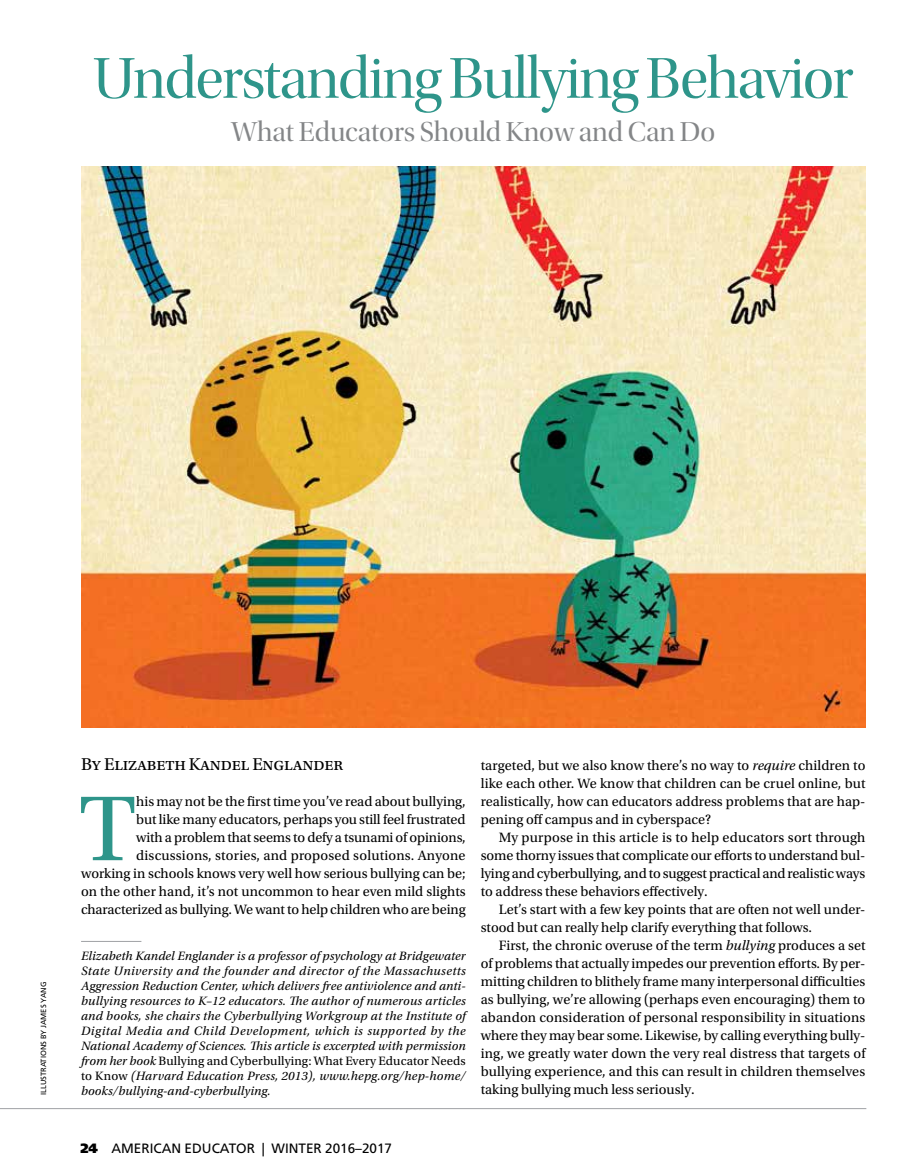
<style>
.page{position:relative;width:906px;height:1176px;background:#fff}
.page>*{position:absolute;margin:0;border:0;box-sizing:border-box;transform-origin:0 0}
.t1{font:96.9px "Utopia Std";color:#2e958a}
.t2{font:60px "Utopia Std Disp";letter-spacing:-.025em;color:#2e958a}
.t3{font:28.5px "Utopia Std Disp";letter-spacing:-.005em;color:#848688}
.t4{font:18px "Utopia Std";letter-spacing:-.01em;color:#000}
.t5{font:14.25px/18px "Utopia Std";letter-spacing:-.005em;color:#000;text-align:justify}
.t6{font:13.5px "Frutiger LT Std";color:#000}
.t7{font:italic 12.75px/15px "Utopia Std";letter-spacing:.015em;color:#000;text-align:justify}
.t8{font:7.5px "Frutiger LT Std";color:#000}
.s1{font-style:normal}
.s2{font-style:italic}
.s3{font-weight:900}
</style>
<div class="page">
<hr style="left:0;top:1107px;width:865px;height:1px;background:#9fa1a4">
<hr style="left:81px;top:940px;width:60px;height:1px;background:#9fa1a4">
<img style="left:81px;top:166px;width:784px;height:561px">
<h2 class="t2" style="left:93px;top:46px;width:761px">Understanding Bullying Behavior</h2>
<h3 class="t3" style="left:231px;top:117px;width:485px">What Educators Should Know and Can Do</h3>
<p class="t8" style="left:39px;top:1094px;width:114px;rotate:-90deg">ILLUSTRATIONS BY JAMES YANG</p>
<p class="t4" style="left:81px;top:754px;width:263px">By Elizabeth Kandel Englander</p>
<h1 class="t1" style="left:79px;top:776px;width:59px">T</h1>
<p class="t5" style="left:81px;top:792px;width:386px;text-align:right">his may not be the first time you’ve read about bullying,<br>but like many educators, perhaps you still feel frustrated<br>with a problem that seems to defy a tsunami of opinions, discussions, stories, and proposed solutions. Anyone<br>working in schools knows very well how serious bullying can be; on the other hand, it’s not uncommon to hear even mild slights characterized as bullying. We want to help children who are being</p>
<p class="t7" style="left:81px;top:948px;width:386px">Elizabeth Kandel Englander is a professor of psychology at Bridgewater State University and the founder and director of the Massachusetts Aggression Reduction Center, which delivers free antiviolence and anti&shy;bullying resources to K–12 educators. The author of numerous articles and books, she chairs the Cyberbullying Workgroup at the Institute of Digital Media and Child Development, which is supported by the National Academy of Sciences. This article is excerpted with permission from her book <span class="s1">Bullying and Cyberbullying: What Every Educator Needs to Know</span> (Harvard Education Press, 2013), www.hepg.org/hep-home/</p>
<p class="t7" style="left:81px;top:1083px;width:191px">books/bullying-and-cyberbullying.</p>
<p class="t5" style="left:480px;top:756px;width:386px">targeted, but we also know there’s no way to <span class="s2">require</span> children to like each other. We know that children can be cruel online, but realistically, how can educators address problems that are hap&shy;pening off campus and in cyberspace?</p>
<p class="t5" style="left:480px;top:828px;width:386px;text-indent:18px">My purpose in this article is to help educators sort through some thorny issues that complicate our efforts to understand bul&shy;lying and cyberbullying, and to suggest practical and realistic ways to address these behaviors effectively.</p>
<p class="t5" style="left:480px;top:900px;width:386px;text-indent:18px">Let’s start with a few key points that are often not well under&shy;stood but can really help clarify everything that follows.</p>
<p class="t5" style="left:480px;top:936px;width:386px;text-indent:18px">First, the chronic overuse of the term <span class="s2">bullying</span> produces a set of problems that actually impedes our prevention efforts. By per&shy;mitting children to blithely frame many interpersonal difficulties as bullying, we’re allowing (perhaps even encouraging) them to abandon consideration of personal responsibility in situations where they may bear some. Likewise, by calling everything bully&shy;ing, we greatly water down the very real distress that targets of bullying experience, and this can result in children themselves taking bullying much less seriously.</p>
<p class="t6" style="left:80px;top:1139px;width:313px"><span class="s3">24</span> AMERICAN EDUCATOR | WINTER 2016–2017</p>
</div>
